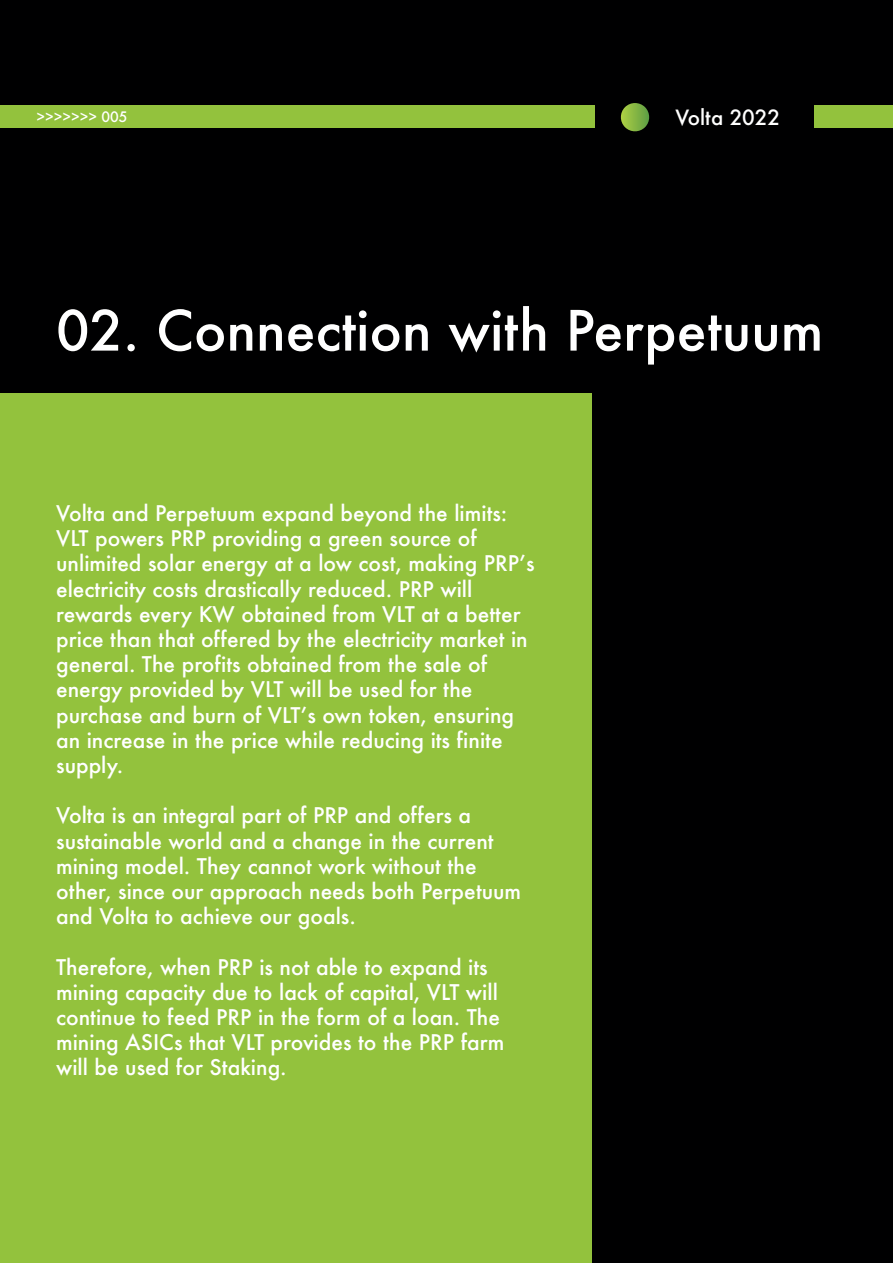
<style>
.page{position:relative;width:893px;height:1263px;background:#000001}
.page>*{position:absolute;margin:0;border:0;box-sizing:border-box;transform-origin:0 0}
.t1{font:500 54px "Futura";color:#fff}
.t2{font:500 21px/25.2px "Futura";color:#fff}
.t3{font:500 20.4px "Futura";color:#fff}
.t4{font:500 14.1px "Futura";color:#fff}
</style>
<div class="page">
<div style="left:0;top:105px;width:594px;height:22px;background:#93c23d"></div>
<div style="left:814px;top:105px;width:79px;height:22px;background:#93c23d"></div>
<div style="left:0;top:394px;width:591px;height:869px;background:#93c23d"></div>
<svg style="left:620px;top:103px;width:30px;height:29px"></svg>
<p class="t4" style="left:37px;top:107px;width:92px">&gt;&gt;&gt;&gt;&gt;&gt;&gt; 005</p>
<p class="t3" style="left:675px;top:104px;width:106px">Volta 2022</p>
<h1 class="t1" style="left:56px;top:293px;width:769px">02. Connection with Perpetuum</h1>
<p class="t2" style="left:56px;top:500px;width:480px">Volta and Perpetuum expand beyond the limits:<br>VLT powers PRP providing a green source of unlimited solar energy at a low cost, making PRPʼs electricity costs drastically reduced. PRP will rewards every KW obtained from VLT at a better price than that offered by the electricity market in general. The profits obtained from the sale of energy provided by VLT will be used for the purchase and burn of VLTʼs own token, ensuring an increase in the price while reducing its finite supply.</p>
<p class="t2" style="left:56px;top:803px;width:467px">Volta is an integral part of PRP and offers a sustainable world and a change in the current mining model. They cannot work without the other, since our approach needs both Perpetuum and Volta to achieve our goals.</p>
<p class="t2" style="left:56px;top:954px;width:450px">Therefore, when PRP is not able to expand its mining capacity due to lack of capital, VLT will continue to feed PRP in the form of a loan. The mining ASICs that VLT provides to the PRP farm will be used for Staking.</p>
</div>
